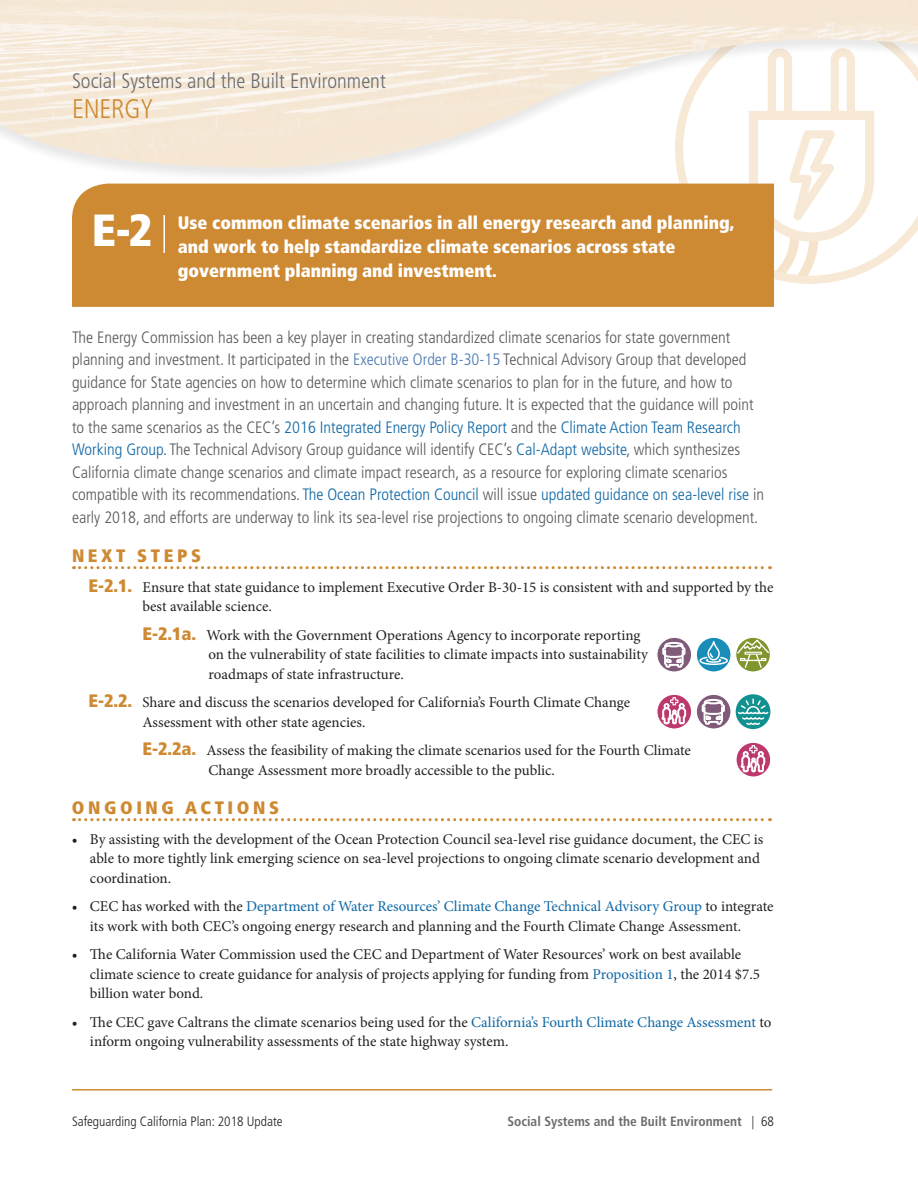
<style>
.page{position:relative;width:918px;height:1188px;background:#fff}
.page>*{position:absolute;margin:0;border:0;box-sizing:border-box;transform-origin:0 0}
.t1{font:900 condensed 45px "Frutiger LT Std";color:#fff}
.t2{font:300 condensed 27px "Frutiger LT Std";letter-spacing:-.01em;color:#ce8a33}
.t3{font:300 condensed 21px "Frutiger LT Std";color:#6c6d70}
.t4{font:900 condensed 18px/24px "Frutiger LT Std";color:#fff}
.t5{font:900 condensed 18px "Frutiger LT Std";letter-spacing:.2em;color:#ce8a33}
.t6{font:300 condensed 16.5px/22.5px "Frutiger LT Std";color:#57585a}
.t7{font:15px/19.5px "Minion Pro";color:#231f20}
.t8{font:700 condensed 13.5px "Frutiger LT Std";color:#6c6d70}
.t9{font:300 condensed 13.5px "Frutiger LT Std";color:#231f20}
.s1{color:#4a7ab2}
.s2{color:#0e66a4}
.s3{font-family:"Frutiger LT Std";font-weight:900;font-stretch:condensed;font-size:18px;color:#ce8a33}
.s4{font-weight:300;color:#231f20}
</style>
<div class="page">
<svg style="left:675px;top:183px;width:243px;height:101px"></svg>
<svg style="left:679px;top:183px;width:200px;height:97px"></svg>
<div style="left:0;top:0;width:918px;height:183px;background:#231f20;opacity:.3"></div>
<img style="left:0;top:0;width:918px;height:168px">
<hr style="left:72px;top:1089px;width:700px;height:1px;background:#ce8a33">
<div style="left:72px;top:184px;width:702px;height:123px;background:#ce8a33"></div>
<hr style="left:164px;top:215px;width:1px;height:38px;background:#fff">
<svg style="left:74px;top:566px;width:697px;height:3px"></svg>
<svg style="left:74px;top:818px;width:697px;height:3px"></svg>
<svg style="left:657px;top:637px;width:35px;height:35px"></svg>
<svg style="left:663px;top:642px;width:22px;height:25px"></svg>
<svg style="left:657px;top:694px;width:35px;height:35px"></svg>
<svg style="left:662px;top:697px;width:24px;height:27px"></svg>
<div style="left:656px;top:637px;width:36px;height:36px;border:1px solid #fff;border-radius:50%"></div>
<svg style="left:696px;top:637px;width:35px;height:35px"></svg>
<div style="left:696px;top:637px;width:36px;height:36px;border:1px solid #fff;border-radius:50%"></div>
<svg style="left:699px;top:640px;width:30px;height:26px"></svg>
<svg style="left:736px;top:637px;width:34px;height:35px"></svg>
<div style="left:735px;top:637px;width:36px;height:36px;border:1px solid #fff;border-radius:50%"></div>
<svg style="left:736px;top:638px;width:34px;height:31px"></svg>
<div style="left:656px;top:694px;width:36px;height:36px;border:1px solid #fff;border-radius:50%"></div>
<svg style="left:696px;top:694px;width:35px;height:35px"></svg>
<div style="left:696px;top:694px;width:36px;height:36px;border:1px solid #fff;border-radius:50%"></div>
<svg style="left:702px;top:699px;width:23px;height:25px"></svg>
<div style="left:735px;top:694px;width:36px;height:36px;border:1px solid #fff;border-radius:50%"></div>
<div style="left:736px;top:694px;width:34px;height:35px;background:#119290;border-radius:50%"></div>
<svg style="left:736px;top:742px;width:35px;height:35px"></svg>
<div style="left:735px;top:742px;width:36px;height:36px;border:1px solid #fff;border-radius:50%"></div>
<svg style="left:741px;top:745px;width:24px;height:27px"></svg>
<svg style="left:736px;top:699px;width:34px;height:27px"></svg>
<h3 class="t3" style="left:72px;top:69px;width:315px">Social Systems and the Built Environment</h3>
<h2 class="t2" style="left:72px;top:94px;width:83px">ENERGY</h2>
<h2 class="t1" style="left:92px;top:203px;width:62px">E-2</h2>
<h2 class="t4" style="left:178px;top:210px;width:558px">Use common climate scenarios in all energy research and planning, and work to help standardize climate scenarios across state government planning and investment.</h2>
<p class="t6" style="left:72px;top:326px;width:694px">The Energy Commission has been a key player in creating standardized climate scenarios for state government planning and investment. It participated in the <span class="s1">Executive Order B-30-15</span> Technical Advisory Group that developed guidance for State agencies on how to determine which climate scenarios to plan for in the future, and how to approach planning and investment in an uncertain and changing future. It is expected that the guidance will point to the same scenarios as the CEC’s <span class="s2">2016 Integrated Energy Policy Report</span> and the <span class="s2">Climate Action Team Research Working Group</span>. The Technical Advisory Group guidance will identify CEC’s <span class="s2">Cal-Adapt website</span>, which synthesizes California climate change scenarios and climate impact research, as a resource for exploring climate scenarios compatible with its recommendations. <span class="s2">The Ocean Protection Council</span> will issue <span class="s2">updated guidance on sea-level rise</span> in early 2018, and efforts are underway to link its sea-level rise projections to ongoing climate scenario development.</p>
<h3 class="t5" style="left:72px;top:544px;width:131px">NEXT STEPS</h3>
<p class="t7" style="left:143px;top:577px;width:632px;text-indent:-54px"><span class="s3">E-2.1.</span> Ensure that state guidance to implement Executive Order B-30-15 is consistent with and supported by the best available science.</p>
<p class="t7" style="left:209px;top:625px;width:441px;text-indent:-66px"><span class="s3">E-2.1a.</span> Work with the Government Operations Agency to incorporate reporting on the vulnerability of state facilities to climate impacts into sustainability roadmaps of state infrastructure.</p>
<p class="t7" style="left:143px;top:693px;width:489px;text-indent:-54px"><span class="s3">E-2.2.</span> Share and discuss the scenarios developed for California’s Fourth Climate Change<br>Assessment with other state agencies.</p>
<p class="t7" style="left:209px;top:741px;width:484px;text-indent:-66px"><span class="s3">E-2.2a.</span> Assess the feasibility of making the climate scenarios used for the Fourth Climate<br>Change Assessment more broadly accessible to the public.</p>
<h3 class="t5" style="left:72px;top:796px;width:209px">ONGOING ACTIONS</h3>
<p class="t7" style="left:90px;top:829px;width:675px;text-indent:-18px">• By assisting with the development of the Ocean Protection Council sea-level rise guidance document, the CEC is able to more tightly link emerging science on sea-level projections to ongoing climate scenario development and coordination.</p>
<p class="t7" style="left:90px;top:897px;width:685px;text-indent:-18px">• CEC has worked with the <span class="s2">Department of Water Resources’ Climate Change Technical Advisory Group</span> to integrate its work with both CEC’s ongoing energy research and planning and the Fourth Climate Change Assessment.</p>
<p class="t7" style="left:90px;top:945px;width:672px;text-indent:-18px">• The California Water Commission used the CEC and Department of Water Resources’ work on best available climate science to create guidance for analysis of projects applying for funding from <span class="s2">Proposition 1</span>, the 2014 $7.5 billion water bond.</p>
<p class="t7" style="left:90px;top:1012px;width:683px;text-indent:-18px">• The CEC gave Caltrans the climate scenarios being used for the <span class="s2">California’s Fourth Climate Change Assessment</span> to inform ongoing vulnerability assessments of the state highway system.</p>
<p class="t9" style="left:72px;top:1114px;width:212px">Safeguarding California Plan: 2018 Update</p>
<p class="t8" style="left:507px;top:1113px;width:268px">Social Systems and the Built Environment <span class="s4">| 68</span></p>
</div>
